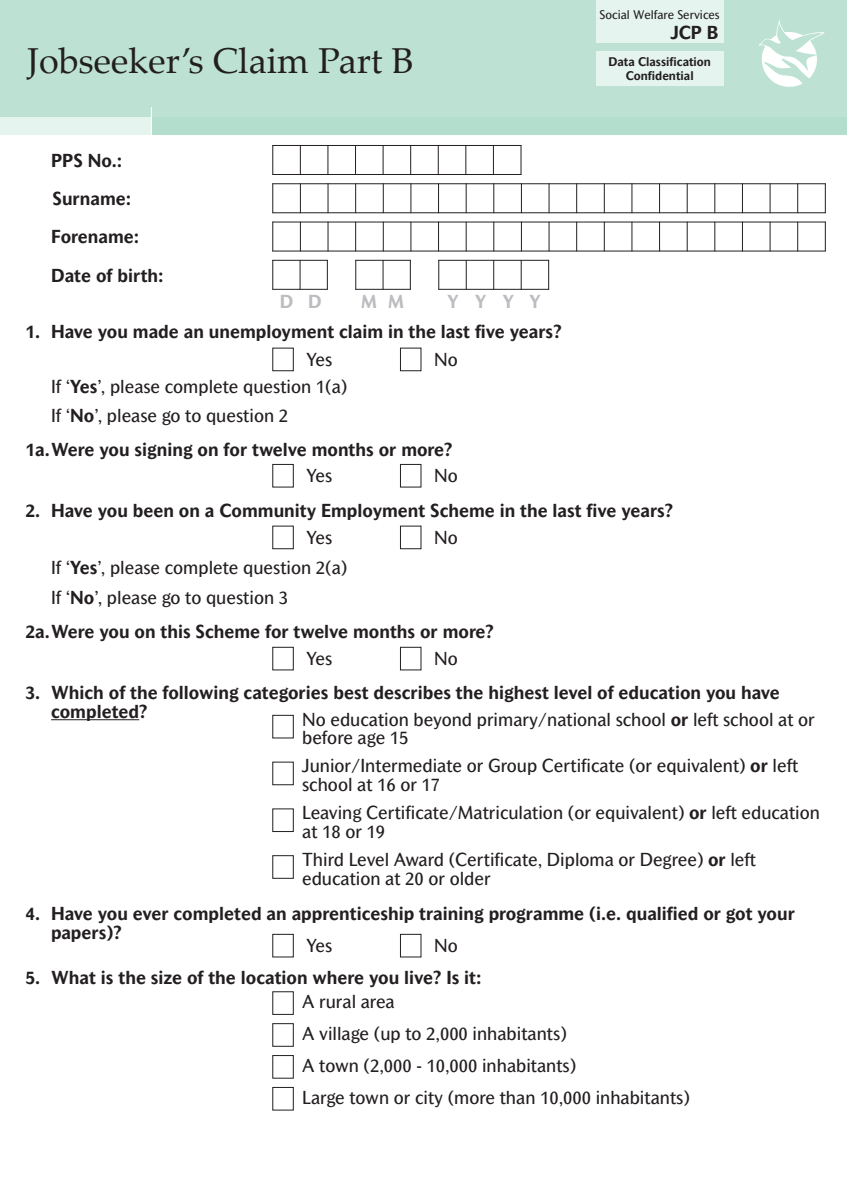
<style>
.page{position:relative;width:847px;height:1195px;background:#fff}
.page>*{position:absolute;margin:0;border:0;box-sizing:border-box;transform-origin:0 0}
.t1{font:36px "Palatino Linotype";color:#231f20}
.t2{font:18px/18.8px "Mahsuri Sans";color:#231f20}
.t3{font:700 18px/38.2px "Mahsuri Sans";color:#231f20}
.t4{font:700 18px "Mahsuri Sans";color:#bcbdc0}
.t5{font:700 12px/14.4px "Mahsuri Sans";color:#231f20;text-align:center}
.t6{font:12px "Mahsuri Sans";color:#231f20}
.s1{font-weight:700}
</style>
<div class="page">
<div style="left:272px;top:855px;width:21px;height:24px;border:1px solid #231f20"></div>
<div style="left:400px;top:348px;width:21px;height:23px;border:1px solid #231f20"></div>
<div style="left:400px;top:464px;width:21px;height:23px;border:1px solid #231f20"></div>
<div style="left:400px;top:526px;width:21px;height:23px;border:1px solid #231f20"></div>
<div style="left:400px;top:647px;width:21px;height:23px;border:1px solid #231f20"></div>
<hr style="left:51px;top:719px;width:88px;height:1px;background:#231f20">
<div style="left:0;top:0;width:846px;height:128px;background:#bde2d4"></div>
<div style="left:138px;top:118px;width:708px;height:17px;background:#b3dece"></div>
<div style="left:595px;top:0;width:128px;height:43px;background:#e6f4ef"></div>
<div style="left:0;top:118px;width:151px;height:17px;background:#e6f4ef"></div>
<svg style="left:151px;top:107px;width:1px;height:28px"></svg>
<svg style="left:759px;top:19px;width:65px;height:68px"></svg>
<hr style="left:272px;top:260px;width:1px;height:30px;background:#231f20">
<hr style="left:299px;top:260px;width:1px;height:30px;background:#231f20">
<hr style="left:327px;top:260px;width:1px;height:30px;background:#231f20">
<hr style="left:272px;top:260px;width:55px;height:1px;background:#231f20">
<hr style="left:272px;top:289px;width:55px;height:1px;background:#231f20">
<hr style="left:355px;top:260px;width:1px;height:30px;background:#231f20">
<hr style="left:382px;top:260px;width:1px;height:30px;background:#231f20">
<hr style="left:410px;top:260px;width:1px;height:30px;background:#231f20">
<hr style="left:355px;top:260px;width:55px;height:1px;background:#231f20">
<hr style="left:355px;top:289px;width:55px;height:1px;background:#231f20">
<hr style="left:438px;top:260px;width:1px;height:30px;background:#231f20">
<hr style="left:465px;top:260px;width:1px;height:30px;background:#231f20">
<hr style="left:493px;top:260px;width:1px;height:30px;background:#231f20">
<hr style="left:520px;top:260px;width:1px;height:30px;background:#231f20">
<hr style="left:548px;top:260px;width:1px;height:30px;background:#231f20">
<hr style="left:438px;top:260px;width:111px;height:1px;background:#231f20">
<hr style="left:438px;top:289px;width:111px;height:1px;background:#231f20">
<hr style="left:272px;top:145px;width:1px;height:30px;background:#231f20">
<hr style="left:300px;top:145px;width:1px;height:30px;background:#231f20">
<hr style="left:327px;top:145px;width:1px;height:30px;background:#231f20">
<hr style="left:355px;top:145px;width:1px;height:30px;background:#231f20">
<hr style="left:382px;top:145px;width:1px;height:30px;background:#231f20">
<hr style="left:410px;top:145px;width:1px;height:30px;background:#231f20">
<hr style="left:437px;top:145px;width:1px;height:30px;background:#231f20">
<hr style="left:465px;top:145px;width:1px;height:30px;background:#231f20">
<hr style="left:493px;top:145px;width:1px;height:30px;background:#231f20">
<hr style="left:520px;top:145px;width:1px;height:30px;background:#231f20">
<hr style="left:272px;top:145px;width:249px;height:1px;background:#231f20">
<hr style="left:272px;top:174px;width:249px;height:1px;background:#231f20">
<hr style="left:272px;top:183px;width:1px;height:30px;background:#231f20">
<hr style="left:300px;top:183px;width:1px;height:30px;background:#231f20">
<hr style="left:327px;top:183px;width:1px;height:30px;background:#231f20">
<hr style="left:355px;top:183px;width:1px;height:30px;background:#231f20">
<hr style="left:383px;top:183px;width:1px;height:30px;background:#231f20">
<hr style="left:410px;top:183px;width:1px;height:30px;background:#231f20">
<hr style="left:438px;top:183px;width:1px;height:30px;background:#231f20">
<hr style="left:465px;top:183px;width:1px;height:30px;background:#231f20">
<hr style="left:493px;top:183px;width:1px;height:30px;background:#231f20">
<hr style="left:521px;top:183px;width:1px;height:30px;background:#231f20">
<hr style="left:548px;top:183px;width:1px;height:30px;background:#231f20">
<hr style="left:576px;top:183px;width:1px;height:30px;background:#231f20">
<hr style="left:603px;top:183px;width:1px;height:30px;background:#231f20">
<hr style="left:631px;top:183px;width:1px;height:30px;background:#231f20">
<hr style="left:659px;top:183px;width:1px;height:30px;background:#231f20">
<hr style="left:686px;top:183px;width:1px;height:30px;background:#231f20">
<hr style="left:714px;top:183px;width:1px;height:30px;background:#231f20">
<hr style="left:741px;top:183px;width:1px;height:30px;background:#231f20">
<hr style="left:769px;top:183px;width:1px;height:30px;background:#231f20">
<hr style="left:797px;top:183px;width:1px;height:30px;background:#231f20">
<hr style="left:824px;top:183px;width:1px;height:30px;background:#231f20">
<hr style="left:272px;top:183px;width:553px;height:1px;background:#231f20">
<hr style="left:272px;top:212px;width:553px;height:1px;background:#231f20">
<svg style="left:272px;top:223px;width:1px;height:28px"></svg>
<svg style="left:300px;top:223px;width:1px;height:28px"></svg>
<svg style="left:327px;top:223px;width:1px;height:28px"></svg>
<svg style="left:355px;top:223px;width:1px;height:28px"></svg>
<svg style="left:383px;top:223px;width:1px;height:28px"></svg>
<svg style="left:410px;top:223px;width:1px;height:28px"></svg>
<svg style="left:438px;top:223px;width:1px;height:28px"></svg>
<svg style="left:465px;top:223px;width:1px;height:28px"></svg>
<svg style="left:493px;top:223px;width:1px;height:28px"></svg>
<svg style="left:521px;top:223px;width:1px;height:28px"></svg>
<svg style="left:548px;top:223px;width:1px;height:28px"></svg>
<svg style="left:576px;top:223px;width:1px;height:28px"></svg>
<svg style="left:603px;top:223px;width:1px;height:28px"></svg>
<svg style="left:631px;top:223px;width:1px;height:28px"></svg>
<svg style="left:659px;top:223px;width:1px;height:28px"></svg>
<svg style="left:686px;top:223px;width:1px;height:28px"></svg>
<svg style="left:714px;top:223px;width:1px;height:28px"></svg>
<svg style="left:769px;top:223px;width:1px;height:28px"></svg>
<svg style="left:797px;top:223px;width:1px;height:28px"></svg>
<svg style="left:824px;top:223px;width:1px;height:28px"></svg>
<hr style="left:272px;top:222px;width:553px;height:1px;background:#231f20">
<hr style="left:272px;top:251px;width:553px;height:1px;background:#231f20">
<div style="left:400px;top:934px;width:21px;height:23px;border:1px solid #231f20"></div>
<div style="left:272px;top:991px;width:21px;height:24px;border:1px solid #231f20"></div>
<div style="left:272px;top:1023px;width:21px;height:24px;border:1px solid #231f20"></div>
<div style="left:595px;top:52px;width:128px;height:34px;background:#e6f4ef"></div>
<h1 class="t1" style="left:27px;top:47px;width:388px">Jobseeker’s Claim Part B</h1>
<p class="t3" style="left:51px;top:142px;width:90px">PPS No.:<br>Surname:<br>Forename:</p>
<p class="t3" style="left:51px;top:257px;width:114px">Date of birth:</p>
<p class="t4" style="left:279px;top:294px;width:43px">D D</p>
<p class="t4" style="left:361px;top:294px;width:44px">M M</p>
<p class="t4" style="left:447px;top:294px;width:95px">Y Y Y Y</p>
<p class="t3" style="left:26px;top:314px;width:537px">1. Have you made an unemployment claim in the last five years?</p>
<p class="t2" style="left:306px;top:351px;width:27px">Yes</p>
<p class="t2" style="left:434px;top:351px;width:25px">No</p>
<p class="t2" style="left:51px;top:374px;width:298px;line-height:28.7px">If ‘<span class="s1">Yes</span>’, please complete question 1(a)<br>If ‘<span class="s1">No</span>’, please go to question 2</p>
<p class="t3" style="left:26px;top:431px;width:428px">1a.Were you signing on for twelve months or more?</p>
<p class="t2" style="left:306px;top:468px;width:27px">Yes</p>
<p class="t2" style="left:434px;top:468px;width:25px">No</p>
<p class="t6" style="left:599px;top:11px;width:122px">Social Welfare Services</p>
<p class="t5" style="left:608px;top:55px;width:104px">Data Classification<br>Confidential</p>
<p class="t3" style="left:670px;top:14px;width:49px">JCP B</p>
<p class="t3" style="left:26px;top:493px;width:649px">2. Have you been on a Community Employment Scheme in the last five years?</p>
<p class="t2" style="left:306px;top:529px;width:27px">Yes</p>
<p class="t2" style="left:434px;top:529px;width:25px">No</p>
<p class="t2" style="left:51px;top:554px;width:298px;line-height:29.7px">If ‘<span class="s1">Yes</span>’, please complete question 2(a)<br>If ‘<span class="s1">No</span>’, please go to question 3</p>
<p class="t3" style="left:26px;top:614px;width:469px">2a.Were you on this Scheme for twelve months or more?</p>
<p class="t2" style="left:306px;top:651px;width:27px">Yes</p>
<p class="t2" style="left:434px;top:651px;width:25px">No</p>
<p class="t3" style="left:51px;top:685px;width:730px;line-height:18.8px;text-indent:-26px">3. Which of the following categories best describes the highest level of education you have completed?</p>
<p class="t2" style="left:302px;top:711px;width:514px">No education beyond primary/national school <span class="s1">or</span> left school at or before age 15</p>
<p class="t2" style="left:302px;top:758px;width:497px">Junior/Intermediate or Group Certificate (or equivalent) <span class="s1">or</span> left school at 16 or 17</p>
<p class="t2" style="left:302px;top:805px;width:519px">Leaving Certificate/Matriculation (or equivalent) <span class="s1">or</span> left education at 18 or 19</p>
<p class="t2" style="left:302px;top:851px;width:455px">Third Level Award (Certificate, Diploma or Degree) <span class="s1">or</span> left education at 20 or older</p>
<p class="t3" style="left:51px;top:905px;width:745px;line-height:18.8px;text-indent:-26px">4. Have you ever completed an apprenticeship training programme (i.e. qualified or got your papers)?</p>
<p class="t3" style="left:26px;top:960px;width:457px">5. What is the size of the location where you live? Is it:</p>
<p class="t2" style="left:302px;top:987px;width:389px;line-height:32px">A rural area<br>A village (up to 2,000 inhabitants)<br>A town (2,000 - 10,000 inhabitants)<br>Large town or city (more than 10,000 inhabitants)</p>
<p class="t2" style="left:306px;top:938px;width:27px">Yes</p>
<p class="t2" style="left:434px;top:938px;width:25px">No</p>
</div>
